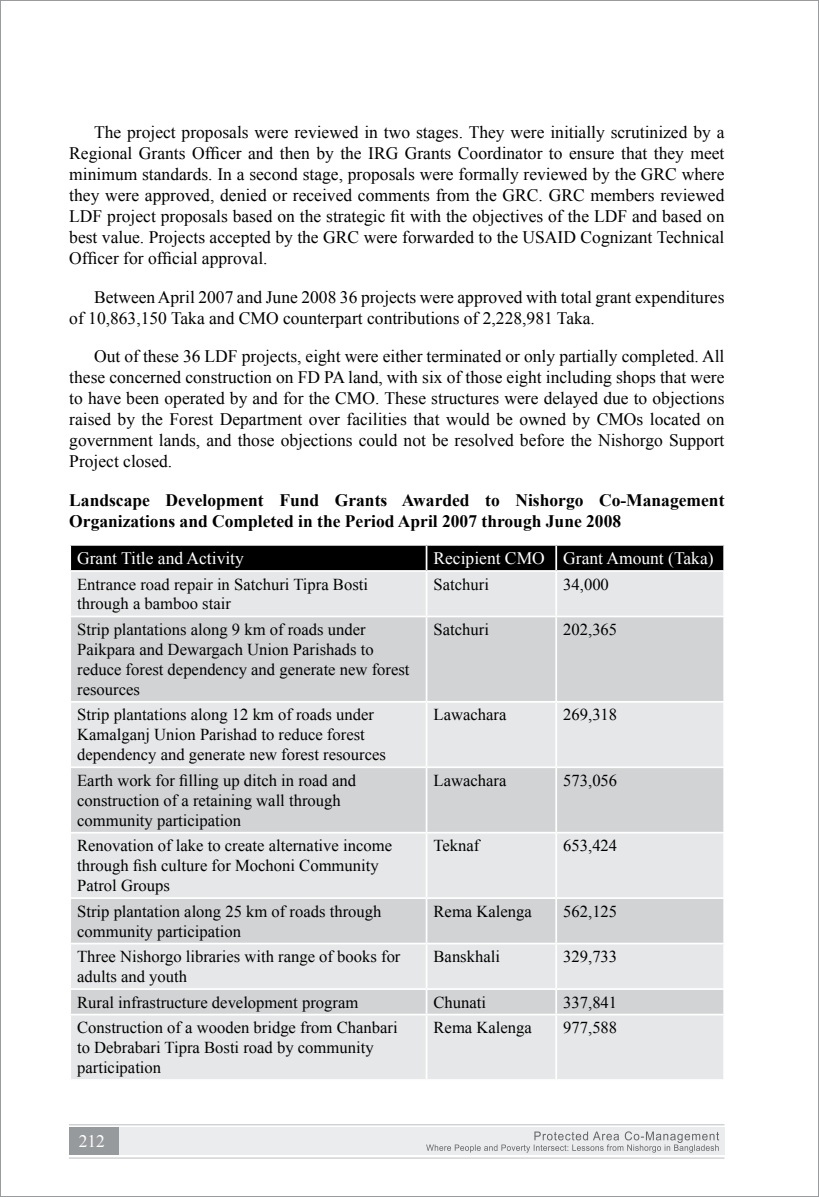
<style>
.page{position:relative;width:819px;height:1197px;background:#fff}
.page>*{position:absolute;margin:0;border:0;box-sizing:border-box;transform-origin:0 0}
.t1{font:17.5px/21px "Times New Roman";color:#000;text-align:justify}
.t2{font:700 17.5px/21px "Times New Roman";color:#000}
.t3{font:17.5px "Times New Roman";color:#fff}
.t4{font:16.62px/19.9px "Times New Roman";color:#000}
</style>
<div class="page">
<div style="left:69px;top:1128px;width:655px;height:27px;background:#ebeced"></div>
<div style="left:69px;top:1128px;width:49px;height:27px;background:#979a9c"></div>
<svg style="left:426px;top:1131px;width:293px;height:22px"></svg>
<hr style="left:69px;top:1158px;width:656px;height:1px;background:#bcbdc0">
<hr style="left:69px;top:1124px;width:655px;height:1px;background:#bcbdc0">
<div style="left:71px;top:572px;width:652px;height:507px;background:#e6e7e8"></div>
<svg style="left:71px;top:617px;width:652px;height:397px;background:#dadcdd"></svg>
<hr style="left:426px;top:572px;width:1px;height:44px;background:#fff">
<hr style="left:555px;top:572px;width:2px;height:44px;background:#fff">
<hr style="left:69px;top:616px;width:358px;height:1px;background:#fff">
<hr style="left:427px;top:616px;width:129px;height:1px;background:#fff">
<hr style="left:426px;top:617px;width:1px;height:84px;background:#fff">
<hr style="left:556px;top:616px;width:169px;height:1px;background:#fff">
<hr style="left:555px;top:617px;width:2px;height:84px;background:#fff">
<hr style="left:69px;top:701px;width:358px;height:2px;background:#fff">
<hr style="left:427px;top:701px;width:129px;height:2px;background:#fff">
<hr style="left:426px;top:703px;width:1px;height:63px;background:#fff">
<hr style="left:556px;top:701px;width:169px;height:2px;background:#fff">
<hr style="left:555px;top:703px;width:2px;height:63px;background:#fff">
<hr style="left:69px;top:766px;width:358px;height:2px;background:#fff">
<hr style="left:427px;top:766px;width:129px;height:2px;background:#fff">
<hr style="left:426px;top:768px;width:1px;height:64px;background:#fff">
<hr style="left:556px;top:766px;width:169px;height:2px;background:#fff">
<hr style="left:555px;top:768px;width:2px;height:64px;background:#fff">
<hr style="left:69px;top:832px;width:358px;height:2px;background:#fff">
<hr style="left:427px;top:832px;width:129px;height:2px;background:#fff">
<hr style="left:426px;top:834px;width:1px;height:63px;background:#fff">
<hr style="left:556px;top:832px;width:169px;height:2px;background:#fff">
<hr style="left:555px;top:834px;width:2px;height:63px;background:#fff">
<hr style="left:69px;top:897px;width:358px;height:2px;background:#fff">
<hr style="left:427px;top:897px;width:129px;height:2px;background:#fff">
<hr style="left:426px;top:899px;width:1px;height:44px;background:#fff">
<hr style="left:556px;top:897px;width:169px;height:2px;background:#fff">
<hr style="left:555px;top:899px;width:2px;height:44px;background:#fff">
<hr style="left:69px;top:943px;width:358px;height:1px;background:#fff">
<hr style="left:427px;top:943px;width:129px;height:1px;background:#fff">
<hr style="left:426px;top:944px;width:1px;height:44px;background:#fff">
<hr style="left:556px;top:943px;width:169px;height:1px;background:#fff">
<hr style="left:555px;top:944px;width:2px;height:44px;background:#fff">
<hr style="left:69px;top:988px;width:358px;height:2px;background:#fff">
<hr style="left:427px;top:988px;width:129px;height:2px;background:#fff">
<svg style="left:426px;top:990px;width:1px;height:24px"></svg>
<hr style="left:556px;top:988px;width:169px;height:2px;background:#fff">
<hr style="left:555px;top:990px;width:2px;height:24px;background:#fff">
<hr style="left:69px;top:1014px;width:358px;height:1px;background:#fff">
<hr style="left:427px;top:1014px;width:129px;height:1px;background:#fff">
<hr style="left:426px;top:1015px;width:1px;height:64px;background:#fff">
<hr style="left:556px;top:1014px;width:169px;height:1px;background:#fff">
<hr style="left:555px;top:1015px;width:2px;height:64px;background:#fff">
<div style="left:70px;top:545px;width:653px;height:25px;background:#000"></div>
<hr style="left:556px;top:544px;width:169px;height:2px;background:#fff">
<hr style="left:555px;top:546px;width:2px;height:24px;background:#fff">
<p class="t1" style="left:69px;top:122px;width:657px;text-indent:25px">The project proposals were reviewed in two stages. They were initially scrutinized by a Regional Grants Officer and then by the IRG Grants Coordinator to ensure that they meet minimum standards. In a second stage, proposals were formally reviewed by the GRC where they were approved, denied or received comments from the GRC. GRC members reviewed LDF project proposals based on the strategic fit with the objectives of the LDF and based on best value. Projects accepted by the GRC were forwarded to the USAID Cognizant Technical Officer for official approval.</p>
<p class="t1" style="left:69px;top:286px;width:657px;text-indent:25px">Between April 2007 and June 2008 36 projects were approved with total grant expenditures of 10,863,150 Taka and CMO counterpart contributions of 2,228,981 Taka.</p>
<p class="t1" style="left:69px;top:346px;width:657px;text-indent:25px">Out of these 36 LDF projects, eight were either terminated or only partially completed. All these concerned construction on FD PA land, with six of those eight including shops that were to have been operated by and for the CMO. These structures were delayed due to objections raised by the Forest Department over facilities that would be owned by CMOs located on government lands, and those objections could not be resolved before the Nishorgo Support Project closed.</p>
<p class="t2" style="left:69px;top:489px;width:657px">Landscape Development Fund Grants Awarded to Nishorgo Co-Management<br>Organizations and Completed in the Period April 2007 through June 2008</p>
<p class="t3" style="left:77px;top:546px;width:168px">Grant Title and Activity</p>
<p class="t3" style="left:434px;top:546px;width:282px">Recipient CMO Grant Amount (Taka)</p>
<p class="t4" style="left:77px;top:574px;width:292px">Entrance road repair in Satchuri Tipra Bosti through a bamboo stair</p>
<p class="t4" style="left:434px;top:574px;width:57px">Satchuri</p>
<p class="t4" style="left:563px;top:574px;width:47px">34,000</p>
<p class="t4" style="left:77px;top:619px;width:334px">Strip plantations along 9 km of roads under Paikpara and Dewargach Union Parishads to reduce forest dependency and generate new forest resources</p>
<p class="t4" style="left:434px;top:619px;width:57px">Satchuri</p>
<p class="t4" style="left:563px;top:619px;width:56px">202,365</p>
<p class="t4" style="left:77px;top:705px;width:310px">Strip plantations along 12 km of roads under<br>Kamalganj Union Parishad to reduce forest dependency and generate new forest resources</p>
<p class="t4" style="left:434px;top:705px;width:74px">Lawachara</p>
<p class="t4" style="left:563px;top:705px;width:56px">269,318</p>
<p class="t4" style="left:77px;top:770px;width:280px">Earth work for filling up ditch in road and construction of a retaining wall through community participation</p>
<p class="t4" style="left:434px;top:770px;width:74px">Lawachara</p>
<p class="t4" style="left:563px;top:770px;width:56px">573,056</p>
<p class="t4" style="left:77px;top:835px;width:316px">Renovation of lake to create alternative income through fish culture for Mochoni Community<br>Patrol Groups</p>
<p class="t4" style="left:434px;top:835px;width:47px">Teknaf</p>
<p class="t4" style="left:563px;top:835px;width:56px">653,424</p>
<p class="t4" style="left:77px;top:901px;width:306px">Strip plantation along 25 km of roads through community participation</p>
<p class="t4" style="left:434px;top:901px;width:100px">Rema Kalenga</p>
<p class="t4" style="left:563px;top:901px;width:56px">562,125</p>
<p class="t4" style="left:77px;top:946px;width:325px">Three Nishorgo libraries with range of books for adults and youth</p>
<p class="t4" style="left:434px;top:946px;width:68px">Banskhali</p>
<p class="t4" style="left:563px;top:946px;width:56px">329,733</p>
<p class="t4" style="left:77px;top:992px;width:283px">Rural infrastructure development program</p>
<p class="t4" style="left:434px;top:992px;width:54px">Chunati</p>
<p class="t4" style="left:563px;top:992px;width:56px">337,841</p>
<p class="t4" style="left:77px;top:1017px;width:322px">Construction of a wooden bridge from Chanbari to Debrabari Tipra Bosti road by community participation</p>
<p class="t4" style="left:434px;top:1017px;width:100px">Rema Kalenga</p>
<p class="t4" style="left:563px;top:1017px;width:56px">977,588</p>
<p class="t3" style="left:79px;top:1129px;width:28px">212</p>
</div>
